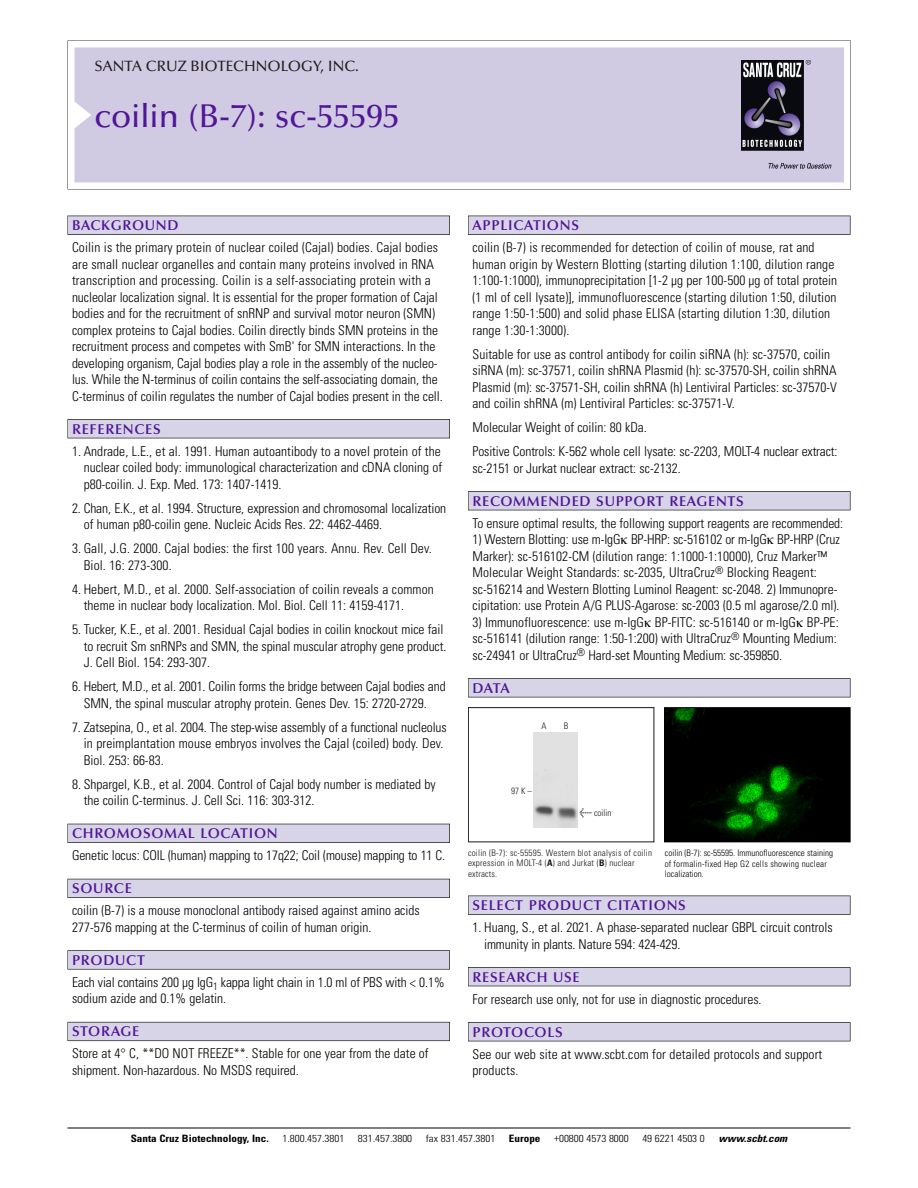
<style>
.page{position:relative;width:918px;height:1188px;background:#fff}
.page>*{position:absolute;margin:0;border:0;box-sizing:border-box;transform-origin:0 0}
.t1{font:500 33px "Optima";color:#511695}
.t2{font:500 15px "Optima";color:#231f20}
.t3{font:600 14.25px "Optima";letter-spacing:.05em;color:#511695}
.t4{font:300 condensed 13.5px/16.5px "Univers";color:#000}
.t5{font:300 condensed 10.2px "Univers";color:#000;scale:1.1 1}
.t6{font:700 condensed 10.2px "Univers";color:#000;scale:1.1 1}
.t7{font:italic 700 condensed 10.2px "Univers";color:#000;scale:1.1 1}
.t8{font:300 condensed 9px/10.5px "Univers";letter-spacing:.025em;color:#191919}
.t9{font:300 condensed 9px/10.5px "Univers";color:#000}
.s1{font-family:"Meta Plus";font-weight:400;font-stretch:normal;font-size:10.5px}
.s2{font-weight:700}
</style>
<div class="page">
<svg style="left:68px;top:40px;width:783px;height:149px"></svg>
<div style="left:74px;top:47px;width:770px;height:135px;background:#d1cae3"></div>
<img style="left:741px;top:60px;width:90px;height:108px">
<div style="left:68px;top:216px;width:382px;height:19px;background:#535256"></div>
<div style="left:68px;top:216px;width:381px;height:18px;background:#d7d4e8"></div>
<div style="left:68px;top:419px;width:382px;height:19px;background:#515155"></div>
<div style="left:68px;top:420px;width:381px;height:18px;background:#d7d4e8"></div>
<div style="left:68px;top:824px;width:382px;height:19px;background:#515057"></div>
<div style="left:68px;top:824px;width:381px;height:18px;background:#d7d4e8"></div>
<div style="left:68px;top:879px;width:382px;height:19px;background:#535259"></div>
<div style="left:68px;top:879px;width:381px;height:18px;background:#d7d4e8"></div>
<svg style="left:68px;top:950px;width:382px;height:20px"></svg>
<div style="left:68px;top:951px;width:381px;height:18px;background:#d7d4e8"></div>
<div style="left:68px;top:1022px;width:382px;height:19px;background:#64626c"></div>
<div style="left:68px;top:1022px;width:381px;height:18px;background:#d7d4e8"></div>
<div style="left:468px;top:216px;width:382px;height:19px;background:#535256"></div>
<div style="left:468px;top:216px;width:382px;height:18px;background:#d7d4e8"></div>
<div style="left:468px;top:491px;width:382px;height:19px;background:#515155"></div>
<div style="left:468px;top:492px;width:382px;height:18px;background:#d7d4e8"></div>
<div style="left:468px;top:678px;width:382px;height:19px;background:#545357"></div>
<div style="left:468px;top:679px;width:382px;height:18px;background:#d7d4e8"></div>
<div style="left:468px;top:896px;width:382px;height:19px;background:#545457"></div>
<div style="left:468px;top:896px;width:382px;height:18px;background:#d7d4e8"></div>
<div style="left:468px;top:967px;width:382px;height:19px;background:#515056"></div>
<div style="left:468px;top:968px;width:382px;height:18px;background:#d7d4e8"></div>
<div style="left:468px;top:1022px;width:382px;height:19px;background:#515155"></div>
<div style="left:468px;top:1023px;width:382px;height:18px;background:#d7d4e8"></div>
<hr style="left:68px;top:1128px;width:782px;height:1px;background:#000">
<img style="left:666px;top:709px;width:182px;height:131px">
<div style="left:664px;top:707px;width:186px;height:135px;border:1px solid #000"></div>
<div style="left:468px;top:707px;width:186px;height:135px;border:1px solid #191919"></div>
<img style="left:533px;top:732px;width:44px;height:95px">
<p class="t2" style="left:94px;top:60px;width:266px">SANTA CRUZ BIOTECHNOLOGY, INC.</p>
<h1 class="t1" style="left:94px;top:102px;width:307px">coilin (B-7): sc-55595</h1>
<p class="t3" style="left:72px;top:219px;width:108px">BACKGROUND</p>
<p class="t4" style="left:72px;top:240px;width:372px">Coilin is the primary protein of nuclear coiled (Cajal) bodies. Cajal bodies are small nuclear organelles and contain many proteins involved in RNA transcription and processing. Coilin is a self-associating protein with a nucleolar localization signal. It is essential for the proper formation of Cajal bodies and for the recruitment of snRNP and survival motor neuron (SMN) complex proteins to Cajal bodies. Coilin directly binds SMN proteins in the recruitment process and competes with SmB' for SMN interactions. In the developing organism, Cajal bodies play a role in the assembly of the nucleo&shy;lus. While the N-terminus of coilin contains the self-associating domain, the C-terminus of coilin regulates the number of Cajal bodies present in the cell.</p>
<p class="t3" style="left:72px;top:423px;width:90px">REFERENCES</p>
<p class="t4" style="left:84px;top:444px;width:360px;text-align:justify;text-indent:-12px">1. Andrade, L.E., et al. 1991. Human autoantibody to a novel protein of the nuclear coiled body: immunological characterization and cDNA cloning of p80-coilin. J. Exp. Med. 173: 1407-1419.</p>
<p class="t4" style="left:84px;top:501px;width:364px;text-indent:-12px">2. Chan, E.K., et al. 1994. Structure, expression and chromosomal localization of human p80-coilin gene. Nucleic Acids Res. 22: 4462-4469.</p>
<p class="t4" style="left:84px;top:541px;width:350px;text-indent:-12px">3. Gall, J.G. 2000. Cajal bodies: the first 100 years. Annu. Rev. Cell Dev.<br>Biol. 16: 273-300.</p>
<p class="t4" style="left:84px;top:582px;width:352px;text-indent:-12px">4. Hebert, M.D., et al. 2000. Self-association of coilin reveals a common theme in nuclear body localization. Mol. Biol. Cell 11: 4159-4171.</p>
<p class="t4" style="left:84px;top:622px;width:364px;text-indent:-12px">5. Tucker, K.E., et al. 2001. Residual Cajal bodies in coilin knockout mice fail to recruit Sm snRNPs and SMN, the spinal muscular atrophy gene product.<br>J. Cell Biol. 154: 293-307.</p>
<p class="t4" style="left:72px;top:679px;width:375px;text-align:center">6. Hebert, M.D., et al. 2001. Coilin forms the bridge between Cajal bodies and<br>SMN, the spinal muscular atrophy protein. Genes Dev. 15: 2720-2729.</p>
<p class="t4" style="left:84px;top:720px;width:365px;text-indent:-12px">7. Zatsepina, O., et al. 2004. The step-wise assembly of a functional nucleolus in preimplantation mouse embryos involves the Cajal (coiled) body. Dev.<br>Biol. 253: 66-83.</p>
<p class="t4" style="left:84px;top:777px;width:354px;text-indent:-12px">8. Shpargel, K.B., et al. 2004. Control of Cajal body number is mediated by the coilin C-terminus. J. Cell Sci. 116: 303-312.</p>
<p class="t3" style="left:72px;top:827px;width:207px">CHROMOSOMAL LOCATION</p>
<p class="t4" style="left:72px;top:849px;width:375px">Genetic locus: COIL (human) mapping to 17q22; Coil (mouse) mapping to 11 C.</p>
<p class="t3" style="left:72px;top:882px;width:61px">SOURCE</p>
<p class="t4" style="left:72px;top:904px;width:349px">coilin (B-7) is a mouse monoclonal antibody raised against amino acids<br>277-576 mapping at the C-terminus of coilin of human origin.</p>
<p class="t3" style="left:72px;top:954px;width:74px">PRODUCT</p>
<p class="t4" style="left:72px;top:975px;width:374px">Each vial contains 200 µg IgG<sub>1</sub> kappa light chain in 1.0 ml of PBS with &lt; 0.1% sodium azide and 0.1% gelatin.</p>
<p class="t3" style="left:72px;top:1026px;width:69px">STORAGE</p>
<p class="t4" style="left:72px;top:1047px;width:358px">Store at 4° C, **DO NOT FREEZE**. Stable for one year from the date of shipment. Non-hazardous. No MSDS required.</p>
<p class="t3" style="left:473px;top:219px;width:108px">APPLICATIONS</p>
<p class="t4" style="left:473px;top:240px;width:366px">coilin (B-7) is recommended for detection of coilin of mouse, rat and human origin by Western Blotting (starting dilution 1:100, dilution range 1:100-1:1000), immunoprecipitation [1-2 µg per 100-500 µg of total protein (1 ml of cell lysate)], immunofluorescence (starting dilution 1:50, dilution range 1:50-1:500) and solid phase ELISA (starting dilution 1:30, dilution range 1:30-1:3000).</p>
<p class="t4" style="left:473px;top:347px;width:366px">Suitable for use as control antibody for coilin siRNA (h): sc-37570, coilin siRNA (m): sc-37571, coilin shRNA Plasmid (h): sc-37570-SH, coilin shRNA Plasmid (m): sc-37571-SH, coilin shRNA (h) Lentiviral Particles: sc-37570-V and coilin shRNA (m) Lentiviral Particles: sc-37571-V.</p>
<p class="t4" style="left:473px;top:417px;width:367px;line-height:24px">Molecular Weight of coilin: 80 kDa.<br>Positive Controls: K-562 whole cell lysate: sc-2203, MOLT-4 nuclear extract:</p>
<p class="t4" style="left:473px;top:461px;width:210px">sc-2151 or Jurkat nuclear extract: sc-2132.</p>
<p class="t3" style="left:473px;top:495px;width:273px">RECOMMENDED SUPPORT REAGENTS</p>
<p class="t4" style="left:473px;top:516px;width:372px">To ensure optimal results, the following support reagents are recommended:</p>
<p class="t4" style="left:473px;top:532px;width:369px">1) Western Blotting: use m-IgG BP-HRP: sc-516102 or m-IgG BP-HRP (Cruz Marker): sc-516102-CM (dilution range: 1:1000-1:10000), Cruz Marker™ Molecular Weight Standards: sc-2035, UltraCruz<sup>®</sup> Blocking Reagent: sc-516214 and Western Blotting Luminol Reagent: sc-2048. 2) Immunopre&shy;cipitation: use Protein A/G PLUS-Agarose: sc-2003 (0.5 ml agarose/2.0 ml).</p>
<p class="t4" style="left:473px;top:615px;width:368px">3) Immunofluorescence: use m-IgG BP-FITC: sc-516140 or m-IgG BP-PE: sc-516141 (dilution range: 1:50-1:200) with UltraCruz<sup>®</sup> Mounting Medium: sc-24941 or UltraCruz<sup>®</sup> Hard-set Mounting Medium: sc-359850.</p>
<p class="t3" style="left:473px;top:682px;width:39px">DATA</p>
<p class="t8" style="left:541px;top:721px;width:7px">A</p>
<p class="t8" style="left:564px;top:721px;width:6px">B</p>
<p class="t8" style="left:511px;top:786px;width:22px">97K–</p>
<p class="t8" style="left:579px;top:808px;width:34px"><span class="s1">&lt;</span> coilin</p>
<p class="t8" style="left:468px;top:848px;width:186px">coilin (B-7): sc-55595. Western blot analysis of coilin expression in MOLT-4 (<span class="s2">A</span>) and Jurkat (<span class="s2">B</span>) nuclear extracts.</p>
<p class="t9" style="left:665px;top:849px;width:170px">coilin (B-7): sc-55595. Immunofluorescence staining of formalin-fixed Hep G2 cells showing nuclear localization.</p>
<p class="t3" style="left:473px;top:899px;width:215px">SELECT PRODUCT CITATIONS</p>
<p class="t4" style="left:484px;top:920px;width:350px;text-indent:-12px">1. Huang, S., et al. 2021. A phase-separated nuclear GBPL circuit controls immunity in plants. Nature 594: 424-429.</p>
<p class="t3" style="left:473px;top:971px;width:109px">RESEARCH USE</p>
<p class="t4" style="left:473px;top:992px;width:291px">For research use only, not for use in diagnostic procedures.</p>
<p class="t3" style="left:473px;top:1026px;width:92px">PROTOCOLS</p>
<p class="t4" style="left:473px;top:1047px;width:351px">See our web site at www.scbt.com for detailed protocols and support products.</p>
<p class="t6" style="left:131px;top:1135px;width:127px">Santa Cruz Biotechnology, Inc.</p>
<p class="t5" style="left:282px;top:1135px;width:58px">1.800.457.3801</p>
<p class="t5" style="left:358px;top:1135px;width:51px">831.457.3800</p>
<p class="t5" style="left:426px;top:1135px;width:65px">fax 831.457.3801</p>
<p class="t6" style="left:509px;top:1135px;width:30px">Europe</p>
<p class="t5" style="left:554px;top:1135px;width:69px">+00800 4573 8000</p>
<p class="t5" style="left:642px;top:1135px;width:58px">49 6221 4503 0</p>
<p class="t7" style="left:719px;top:1135px;width:66px">www.scbt.com</p>
</div>
